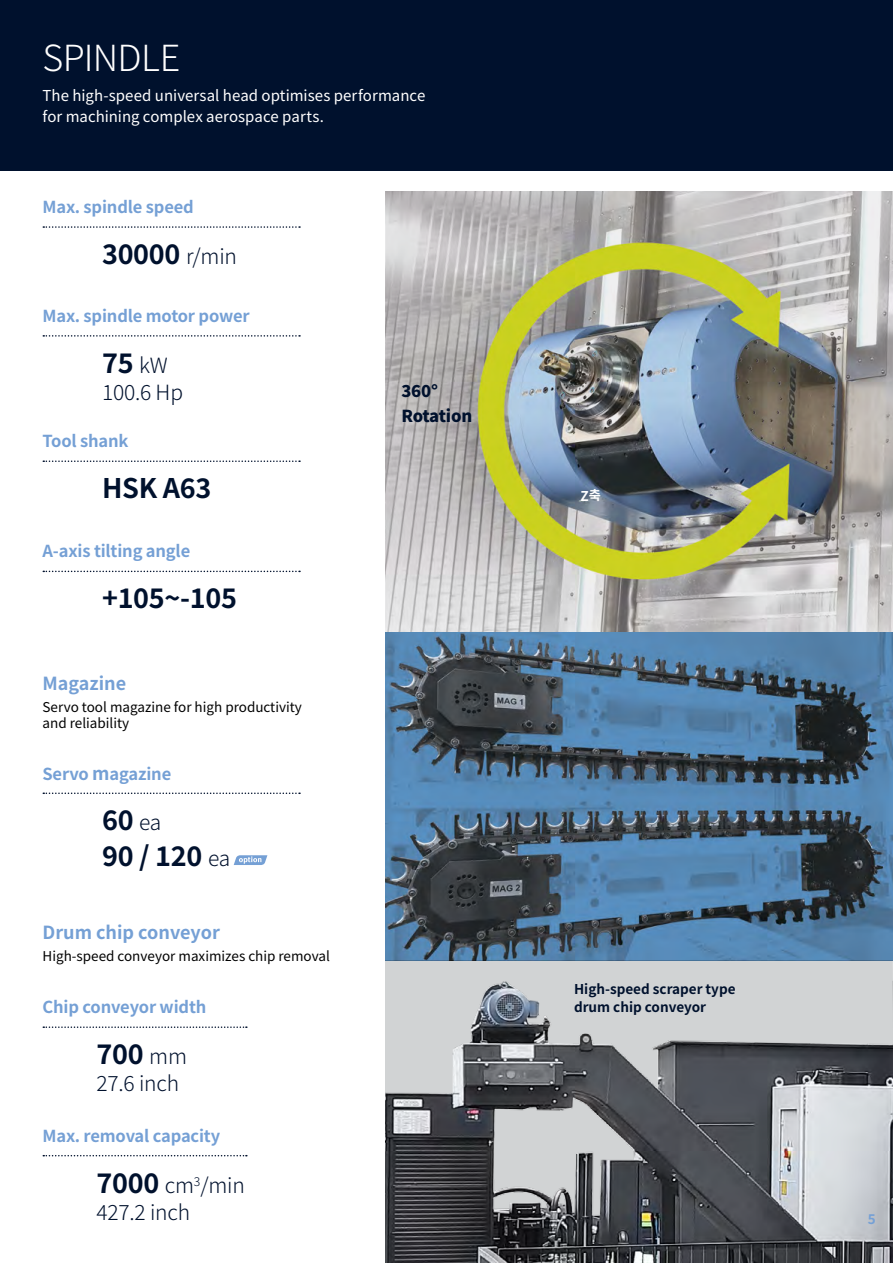
<style>
.page{position:relative;width:893px;height:1263px;background:#fff}
.page>*{position:absolute;margin:0;border:0;box-sizing:border-box;transform-origin:0 0}
.t1{font:300 36px "Noto Sans KR";letter-spacing:-.02em;color:#fff}
.t2{font:700 27px/35.5px "Noto Sans KR";letter-spacing:-.01em;color:#00112d}
.t3{font:300 21px/27px "Noto Sans KR";letter-spacing:-.01em;color:#00112d}
.t4{font:700 18px "Noto Sans KR";color:#75a0d5}
.t5{font:700 16.5px "Noto Sans KR";letter-spacing:-.01em;color:#75a0d5}
.t6{font:900 16.5px/24px "Noto Sans KR";letter-spacing:-.01em;color:#00112d}
.t7{font:15px/21px "Noto Sans KR";color:#fff}
.t8{font:13.5px/16.5px "Noto Sans KR";color:#000}
.t9{font:700 13.5px/18px "Noto Sans KR";color:#00112d}
.t10{font:700 13.5px "Noto Sans KR";color:#fff}
.t11{font:700 13.5px "Noto Sans KR";color:#75a0d5}
.s1{font-weight:300;font-size:21px}
.s2{font-size:18px}
.s3{font-weight:700;font-size:27px}
.s4{font-size:13.2px}
</style>
<div class="page">
<img style="left:385px;top:631px;width:508px;height:632px">
<svg style="left:43px;top:226px;width:257px;height:2px"></svg>
<svg style="left:43px;top:335px;width:257px;height:2px"></svg>
<svg style="left:43px;top:460px;width:257px;height:2px"></svg>
<svg style="left:43px;top:571px;width:257px;height:1px"></svg>
<div style="left:0;top:0;width:893px;height:170px;background:#00112d"></div>
<svg style="left:385px;top:191px;width:508px;height:440px;background:#a7aa9d"></svg>
<svg style="left:43px;top:1026px;width:204px;height:2px"></svg>
<svg style="left:43px;top:1155px;width:204px;height:1px"></svg>
<svg style="left:43px;top:792px;width:257px;height:2px"></svg>
<svg style="left:234px;top:855px;width:33px;height:10px"></svg>
<h1 class="t1" style="left:43px;top:38px;width:139px">SPINDLE</h1>
<p class="t7" style="left:43px;top:85px;width:384px">The high-speed universal head optimises performance for machining complex aerospace parts.</p>
<p class="t5" style="left:43px;top:198px;width:153px">Max. spindle speed</p>
<h2 class="t2" style="left:102px;top:237px;width:136px">30000 <span class="s1">r/min</span></h2>
<p class="t5" style="left:43px;top:306px;width:209px">Max. spindle motor power</p>
<h2 class="t2" style="left:102px;top:346px;width:67px">75 <span class="s1">kW</span></h2>
<p class="t3" style="left:102px;top:379px;width:82px">100.6 Hp</p>
<p class="t5" style="left:43px;top:432px;width:88px">Tool shank</p>
<h2 class="t2" style="left:102px;top:471px;width:111px">HSK A63</h2>
<p class="t5" style="left:43px;top:542px;width:149px">A-axis tilting angle</p>
<h2 class="t2" style="left:102px;top:581px;width:137px">+105~-105</h2>
<p class="t4" style="left:43px;top:674px;width:85px">Magazine</p>
<p class="t8" style="left:43px;top:699px;width:261px">Servo tool magazine for high productivity and reliability</p>
<p class="t5" style="left:43px;top:765px;width:130px">Servo <span class="s2">m</span>agazine</p>
<h2 class="t2" style="left:102px;top:803px;width:130px">60 <span class="s1">ea<br></span>90 / 120 <span class="s1">ea</span></h2>
<p class="t4" style="left:43px;top:923px;width:179px">Drum chip conveyor</p>
<p class="t8" style="left:43px;top:948px;width:289px">High-speed conveyor maximizes chip removal</p>
<p class="t5" style="left:43px;top:998px;width:165px">Chip conveyor width</p>
<h2 class="t2" style="left:97px;top:1037px;width:92px">700 <span class="s1">mm</span></h2>
<p class="t3" style="left:97px;top:1070px;width:84px">27.6 inch</p>
<p class="t5" style="left:43px;top:1126px;width:179px">Max. removal capacity</p>
<p class="t3" style="left:97px;top:1172px;width:150px"><span class="s3">7000</span> cm<sup>3</sup>/min<br>427.2 inch</p>
<p class="t6" style="left:401px;top:380px;width:72px">360°<br>Rotation</p>
<p class="t10" style="left:580px;top:488px;width:22px">Z<span class="s4">축</span></p>
<p class="t9" style="left:574px;top:980px;width:163px">High-speed scraper type drum chip conveyor</p>
<p class="t11" style="left:868px;top:1211px;width:9px">5</p>
</div>
